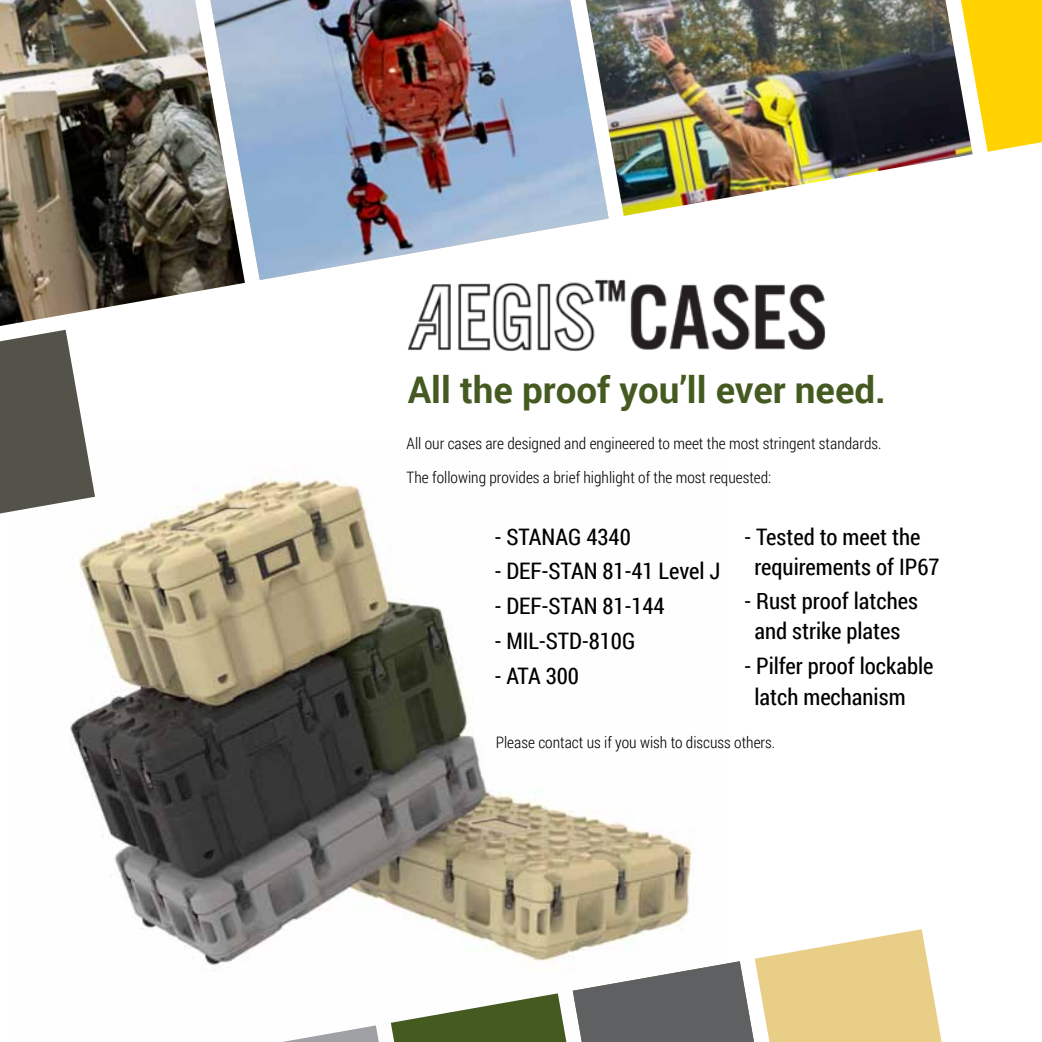
<style>
.page{position:relative;width:1042px;height:1042px;background:#fff}
.page>*{position:absolute;margin:0;border:0;box-sizing:border-box;transform-origin:0 0}
.t1{font:700 36.75px "Roboto";color:#455a21}
.t2{font:22.75px/29.8px "Roboto Condensed";color:#000}
.t3{font:300 15.75px/34.5px "Roboto Condensed";color:#000}
</style>
<div class="page">
<img style="left:70px;top:478px;width:622px;height:564px">
<svg style="left:972px;top:0;width:70px;height:152px;background:#fed618"></svg>
<svg style="left:391px;top:993px;width:175px;height:49px"></svg>
<svg style="left:0;top:330px;width:95px;height:183px"></svg>
<svg style="left:573px;top:929px;width:368px;height:113px"></svg>
<svg style="left:282px;top:1025px;width:97px;height:17px"></svg>
<img style="left:408px;top:279px;width:418px;height:72px">
<img style="left:245px;top:0;width:364px;height:280px">
<img style="left:0;top:0;width:245px;height:326px">
<img style="left:586px;top:0;width:386px;height:216px">
<h1 class="t1" style="left:408px;top:364px;width:480px">All the proof you’ll ever need.</h1>
<p class="t3" style="left:407px;top:425px;width:476px">All our cases are designed and engineered to meet the most stringent standards.<br>The following provides a brief highlight of the most requested:</p>
<p class="t2" style="left:754px;top:521px;width:187px;text-indent:-10px">- Tested to meet the requirements of IP67</p>
<p class="t2" style="left:744px;top:585px;width:175px;text-align:center">- Rust proof latches and strike plates</p>
<p class="t2" style="left:754px;top:649px;width:181px;line-height:31.5px;text-indent:-10px">- Pilfer proof lockable latch mechanism</p>
<p class="t3" style="left:496px;top:724px;width:281px">Please contact us if you wish to discuss others.</p>
<p class="t2" style="left:495px;top:521px;width:137px">- STANAG 4340</p>
<p class="t2" style="left:495px;top:556px;width:227px">- DEF-STAN 81-41 Level J</p>
<p class="t2" style="left:495px;top:590px;width:171px">- DEF-STAN 81-144</p>
<p class="t2" style="left:495px;top:625px;width:142px">- MIL-STD-810G</p>
<p class="t2" style="left:495px;top:660px;width:86px">- ATA 300</p>
</div>
